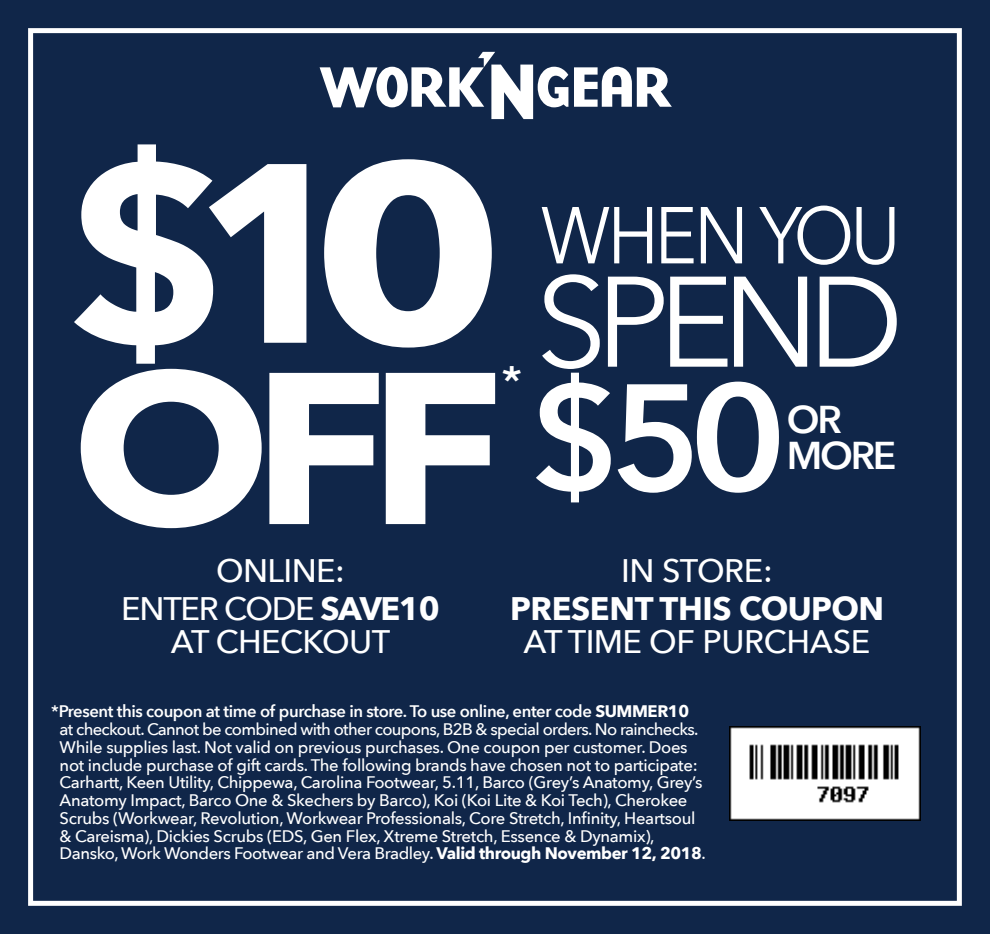
<style>
.page{position:relative;width:990px;height:934px;background:#fff}
.page>*{position:absolute;margin:0;border:0;box-sizing:border-box;transform-origin:0 0}
.t1{font:700 252px "Avenir Next";color:#fff}
.t2{font:700 213.25px "Avenir Next";color:#fff;scale:1.1 1}
.t3{font:600 149.25px "Avenir Next";color:#fff}
.t4{font:127px "Avenir Next";letter-spacing:-.09em;color:#fff}
.t5{font:79.5px "Avenir Next";letter-spacing:-.06em;color:#fff;scale:.9 1}
.t6{font:500 42.5px "Avenir Next";color:#fff;scale:1.1 1}
.t7{font:600 38.75px "Avenir Next";letter-spacing:-.06em;color:#fff}
.t8{font:500 32.5px "Avenir Next";letter-spacing:-.02em;color:#fff}
.t9{font:700 32.5px/37.5px "Avenir Next";letter-spacing:-.01em;color:#fff;text-align:center}
.t10{font:500 32.5px/37.5px "Avenir Next";letter-spacing:-.04em;color:#fff;text-align:center}
.t11{font:500 16.75px/17.8px "Avenir Next";letter-spacing:-.02em;color:#fff}
.s1{font-weight:700}
.s2{font-weight:500}
.s3{font-weight:600}
</style>
<div class="page">
<div style="left:0;top:0;width:990px;height:933px;background:#102649"></div>
<svg style="left:320px;top:52px;width:352px;height:67px"></svg>
<img style="left:729px;top:726px;width:191px;height:93px">
<div style="left:28px;top:28px;width:934px;height:877px;border:5px solid #fff"></div>
<p class="t1" style="left:65px;top:36px;width:442px">$10</p>
<p class="t2" style="left:71px;top:264px;width:395px">OFF</p>
<p class="t6" style="left:501px;top:345px;width:21px">*</p>
<p class="t5" style="left:541px;top:168px;width:402px">WHEN YOU</p>
<p class="t4" style="left:536px;top:215px;width:370px">SPEND</p>
<p class="t3" style="left:530px;top:310px;width:260px">$50</p>
<p class="t7" style="left:787px;top:386px;width:56px">OR</p>
<p class="t7" style="left:787px;top:421px;width:111px">MORE</p>
<p class="t10" style="left:121px;top:551px;width:320px">ONLINE:<br>ENTER CODE <span class="s1">SAVE10</span></p>
<p class="t8" style="left:171px;top:613px;width:221px">AT CHECKOUT</p>
<p class="t9" style="left:510px;top:551px;width:376px"><span class="s2">IN STORE:<br></span>PRESENT THIS COUPON</p>
<p class="t8" style="left:524px;top:613px;width:348px">AT TIME OF PURCHASE</p>
<p class="t11" style="left:60px;top:701px;width:648px;text-indent:-8px"><span class="s3">*Present this coupon at time of purchase in store. To use online, enter code</span> <span class="s1">SUMMER10 </span>at checkout. Cannot be combined with other coupons, B2B &amp; special orders. No rainchecks.<br>While supplies last. Not valid on previous purchases. One coupon per customer. Does not include purchase of gift cards. The following brands have chosen not to participate:<br>Carhartt, Keen Utility, Chippewa, Carolina Footwear, 5.11, Barco (Grey’s Anatomy, Grey’s Anatomy Impact, Barco One &amp; Skechers by Barco), Koi (Koi Lite &amp; Koi Tech), Cherokee Scrubs (Workwear, Revolution, Workwear Professionals, Core Stretch, Infinity, Heartsoul &amp; Careisma), Dickies Scrubs (EDS, Gen Flex, Xtreme Stretch, Essence &amp; Dynamix), Dansko, Work Wonders Footwear and Vera Bradley. <span class="s1">Valid through November 12, 2018</span>.</p>
</div>
